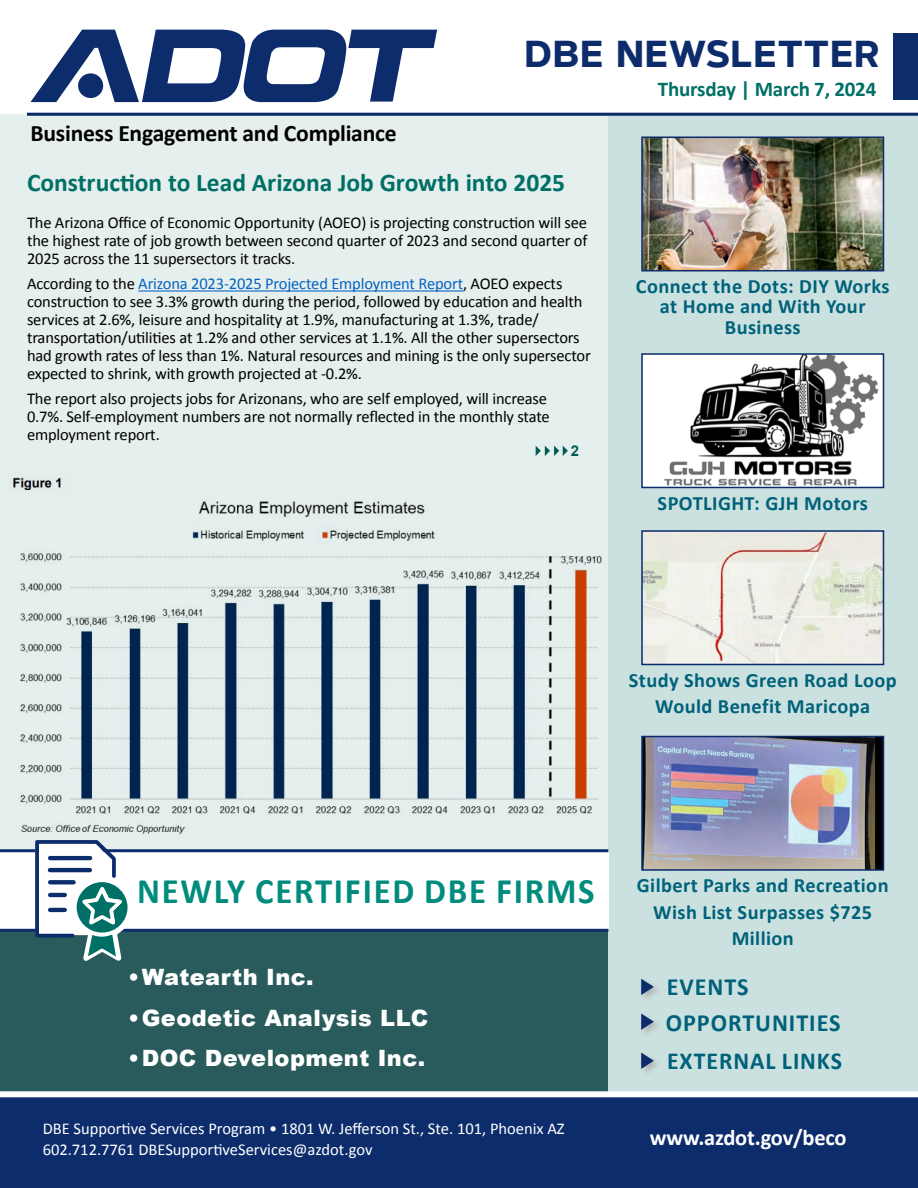
<style>
.page{position:relative;width:918px;height:1188px;background:#fff}
.page>*{position:absolute;margin:0;border:0;box-sizing:border-box;transform-origin:0 0}
.t1{font:700 37.5px "Artegra Sans SC";letter-spacing:.04em;color:#0d2c6c}
.t2{font:700 36px "Calibri";letter-spacing:.05em;color:#008c7c}
.t3{font:700 25.5px "Calibri";color:#007066}
.t4{font:700 24.75px/36.5px "Calibri";letter-spacing:.04em;color:#00627a}
.t5{font:700 24.45px "Calibri";letter-spacing:.04em;color:#00627a}
.t6{font:700 23.7px "Calibri";letter-spacing:-.01em;color:#000}
.t7{font:900 22.5px "Arial";letter-spacing:.02em;color:#fff}
.t8{font:700 22.5px "Calibri";letter-spacing:-.01em;color:#fff}
.t9{font:700 21px "Calibri";letter-spacing:-.01em;color:#007066}
.t10{font:700 20.4px/26.5px "Calibri";letter-spacing:.02em;color:#00627a;text-align:center}
.t11{font:16.5px/18px "Calibri";letter-spacing:-.01em;color:#000}
.t12{font:16.5px/21px "Calibri";color:#fff}
.t13{font:700 14.85px "Arial";color:#005c54}
.s1{color:#0563c1}
</style>
<div class="page">
<div style="left:0;top:114px;width:621px;height:941px;background:#e5efee"></div>
<div style="left:893px;top:34px;width:25px;height:66px;background:#0d2c6c"></div>
<div style="left:0;top:931px;width:608px;height:160px;background:#295b5c"></div>
<hr style="left:138px;top:290px;width:325px;height:2px;background:#0563c1">
<svg style="left:536px;top:446px;width:32px;height:10px"></svg>
<img style="left:11px;top:473px;width:591px;height:361px">
<div style="left:608px;top:113px;width:310px;height:990px;background:#cbe1df"></div>
<div style="left:0;top:851px;width:608px;height:78px;background:#fff"></div>
<div style="left:0;top:1092px;width:918px;height:96px;background:#0d2c6c"></div>
<div style="left:0;top:1091px;width:918px;height:6px;background:#fff"></div>
<div style="left:639px;top:977px;width:23px;height:26px;background:#ababaa;opacity:.75"></div>
<svg style="left:641px;top:979px;width:13px;height:16px"></svg>
<div style="left:639px;top:1012px;width:23px;height:26px;background:#ababaa;opacity:.75"></div>
<svg style="left:641px;top:1013px;width:13px;height:17px"></svg>
<div style="left:639px;top:1051px;width:23px;height:26px;background:#ababaa;opacity:.75"></div>
<svg style="left:641px;top:1053px;width:13px;height:16px"></svg>
<img style="left:644px;top:739px;width:237px;height:129px">
<div style="left:641px;top:736px;width:243px;height:135px;border:2px solid #0d2c6c"></div>
<img style="left:644px;top:139px;width:237px;height:129px">
<div style="left:641px;top:136px;width:243px;height:135px;border:2px solid #0d2c6c"></div>
<img style="left:644px;top:533px;width:237px;height:129px">
<div style="left:641px;top:530px;width:243px;height:135px;border:2px solid #0d2c6c"></div>
<hr style="left:0;top:929px;width:608px;height:3px;background:#0d2c6c">
<hr style="left:0;top:849px;width:608px;height:3px;background:#0d2c6c">
<svg style="left:31px;top:30px;width:406px;height:71px"></svg>
<div style="left:14px;top:101px;width:904px;height:16px;background:#9d71a4;opacity:.34"></div>
<svg style="left:35px;top:840px;width:99px;height:121px"></svg>
<img style="left:644px;top:356px;width:237px;height:129px">
<div style="left:641px;top:353px;width:243px;height:135px;border:2px solid #0d2c6c"></div>
<h1 class="t1" style="left:525px;top:26px;width:356px">DBE NEWSLETTER</h1>
<h3 class="t6" style="left:30px;top:117px;width:368px">Business Engagement and Compliance</h3>
<h3 class="t3" style="left:27px;top:165px;width:540px">Construction to Lead Arizona Job Growth into 2025</h3>
<p class="t11" style="left:27px;top:213px;width:562px;text-align:justify">The Arizona Office of Economic Opportunity (AOEO) is projecting construction will see the highest rate of job growth between second quarter of 2023 and second quarter of 2025 across the 11 supersectors it tracks.</p>
<p class="t11" style="left:27px;top:274px;width:565px">According to the <span class="s1">Arizona 2023-2025 Projected Employment Report</span>, AOEO expects construction to see 3.3% growth during the period, followed by education and health services at 2.6%, leisure and hospitality at 1.9%, manufacturing at 1.3%, trade/ transportation/utilities at 1.2% and other services at 1.1%. All the other supersectors had growth rates of less than 1%. Natural resources and mining is the only supersector expected to shrink, with growth projected at -0.2%.</p>
<p class="t11" style="left:27px;top:389px;width:524px">The report also projects jobs for Arizonans, who are self employed, will increase<br>0.7%. Self-employment numbers are not normally reflected in the monthly state employment report.</p>
<p class="t13" style="left:571px;top:441px;width:10px">2</p>
<p class="t9" style="left:658px;top:74px;width:220px">Thursday | March 7, 2024</p>
<p class="t10" style="left:636px;top:275px;width:255px;line-height:20.5px">Connect the Dots: DIY Works at Home and With Your<br>Business</p>
<p class="t10" style="left:658px;top:489px;width:212px">SPOTLIGHT: GJH Motors</p>
<p class="t10" style="left:629px;top:666px;width:269px">Study Shows Green Road Loop<br>Would Benefit Maricopa</p>
<h2 class="t2" style="left:137px;top:866px;width:459px">NEWLY CERTIFIED DBE FIRMS</h2>
<h3 class="t7" style="left:128px;top:961px;width:187px">•Watearth Inc.</h3>
<h3 class="t7" style="left:128px;top:1002px;width:302px">•Geodetic Analysis LLC</h3>
<h3 class="t7" style="left:128px;top:1042px;width:299px">•DOC Development Inc.</h3>
<p class="t12" style="left:43px;top:1118px;width:524px">DBE Supportive Services Program • 1801 W. Jefferson St., Ste. 101, Phoenix AZ<br>602.712.7761 DBESupportiveServices@azdot.gov</p>
<p class="t10" style="left:637px;top:871px;width:253px">Gilbert Parks and Recreation<br>Wish List Surpasses $725<br>Million</p>
<h3 class="t4" style="left:666px;top:967px;width:176px">EVENTS<br>OPPORTUNITIES</h3>
<h3 class="t5" style="left:667px;top:1043px;width:177px">EXTERNAL LINKS</h3>
<h3 class="t8" style="left:650px;top:1122px;width:198px">www.azdot.gov/beco</h3>
</div>
